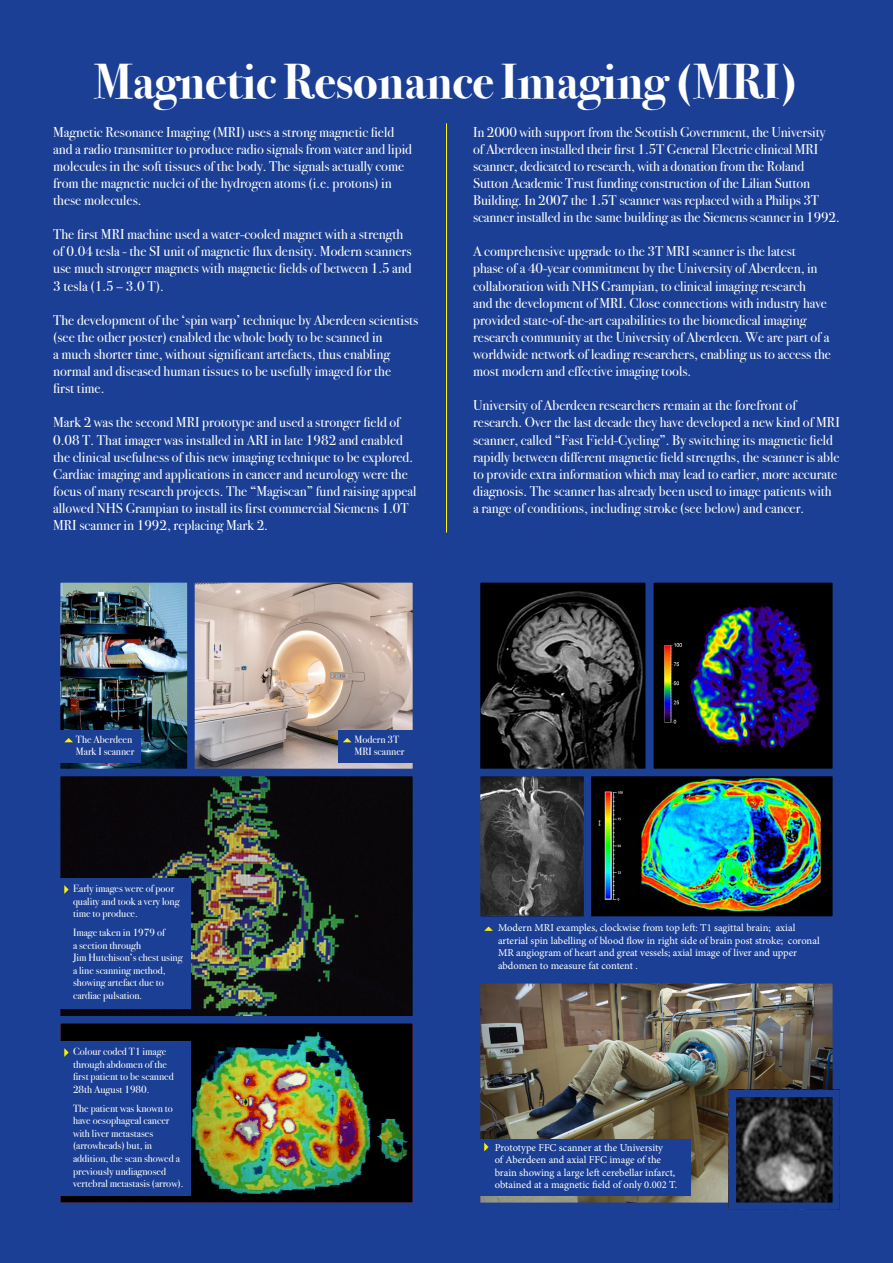
<style>
.page{position:relative;width:893px;height:1263px;background:#1b3f94}
.page>*{position:absolute;margin:0;border:0;box-sizing:border-box;transform-origin:0 0}
.t1{font:700 48.75px "Bodoni Svty Two ITCTT";color:#fff}
.t2{font:14.25px/17.1px "Bodoni Svty Two ITCTT";color:#fff}
.t3{font:10.5px/12.6px "Bodoni Svty Two ITCTT";color:#fff}
.t4{font:10.5px/12.6px "Minion Pro";color:#fff}
</style>
<div class="page">
<img style="left:481px;top:984px;width:351px;height:218px">
<div style="left:473px;top:976px;width:367px;height:234px;border:7px solid #1b3f94"></div>
<img style="left:737px;top:1098px;width:95px;height:104px">
<hr style="left:446px;top:123px;width:1px;height:410px;background:#fff101">
<img style="left:61px;top:583px;width:126px;height:185px">
<div style="left:53px;top:575px;width:142px;height:201px;border:7px solid #1b3f94"></div>
<div style="left:53px;top:730px;width:87px;height:32px;background:#1b3f94"></div>
<svg style="left:64px;top:738px;width:9px;height:4px"></svg>
<img style="left:195px;top:583px;width:217px;height:185px">
<div style="left:187px;top:575px;width:233px;height:201px;border:7px solid #1b3f94"></div>
<div style="left:338px;top:730px;width:82px;height:32px;background:#1b3f94"></div>
<svg style="left:343px;top:738px;width:8px;height:4px"></svg>
<img style="left:61px;top:777px;width:351px;height:238px">
<div style="left:53px;top:769px;width:367px;height:254px;border:7px solid #1b3f94"></div>
<div style="left:56px;top:878px;width:135px;height:131px;background:#1b3f94"></div>
<svg style="left:64px;top:885px;width:5px;height:9px"></svg>
<img style="left:61px;top:1024px;width:351px;height:178px">
<div style="left:53px;top:1016px;width:367px;height:194px;border:7px solid #1b3f94"></div>
<div style="left:56px;top:1041px;width:135px;height:154px;background:#1b3f94"></div>
<svg style="left:64px;top:1048px;width:5px;height:9px"></svg>
<img style="left:654px;top:583px;width:178px;height:185px">
<div style="left:646px;top:575px;width:194px;height:201px;border:7px solid #1b3f94"></div>
<img style="left:481px;top:583px;width:164px;height:185px">
<div style="left:473px;top:575px;width:180px;height:201px;border:7px solid #1b3f94"></div>
<img style="left:591px;top:777px;width:241px;height:138px">
<div style="left:577px;top:769px;width:263px;height:154px;border:7px solid #1b3f94"></div>
<img style="left:481px;top:777px;width:102px;height:138px">
<div style="left:473px;top:769px;width:118px;height:154px;border:7px solid #1b3f94"></div>
<div style="left:473px;top:921px;width:367px;height:55px;background:#1b3f94"></div>
<svg style="left:484px;top:926px;width:9px;height:5px"></svg>
<div style="left:729px;top:1090px;width:111px;height:120px;border:7px solid #1b3f94"></div>
<div style="left:473px;top:1138px;width:218px;height:57px;background:#1b3f94"></div>
<svg style="left:484px;top:1143px;width:5px;height:8px"></svg>
<p class="t1" style="left:94px;top:41px;width:706px">Magnetic Resonance Imaging (MRI)</p>
<p class="t2" style="left:53px;top:122px;width:360px">Magnetic Resonance Imaging (MRI) uses a strong magnetic field and a radio transmitter to produce radio signals from water and lipid molecules in the soft tissues of the body. The signals actually come from the magnetic nuclei of the hydrogen atoms (i.e. protons) in these molecules.</p>
<p class="t2" style="left:53px;top:224px;width:360px">The first MRI machine used a water-cooled magnet with a strength of 0.04 tesla - the SI unit of magnetic flux density. Modern scanners use much stronger magnets with magnetic fields of between 1.5 and 3 tesla (1.5 – 3.0 T).</p>
<p class="t2" style="left:53px;top:310px;width:367px">The development of the ‘spin warp’ technique by Aberdeen scientists (see the other poster) enabled the whole body to be scanned in<br>a much shorter time, without significant artefacts, thus enabling normal and diseased human tissues to be usefully imaged for the<br>first time.</p>
<p class="t2" style="left:53px;top:412px;width:365px">Mark 2 was the second MRI prototype and used a stronger field of 0.08 T. That imager was installed in ARI in late 1982 and enabled the clinical usefulness of this new imaging technique to be explored.<br>Cardiac imaging and applications in cancer and neurology were the focus of many research projects. The “Magiscan” fund raising appeal allowed NHS Grampian to install its first commercial Siemens 1.0T MRI scanner in 1992, replacing Mark 2.</p>
<p class="t2" style="left:473px;top:122px;width:368px">In 2000 with support from the Scottish Government, the University<br>of Aberdeen installed their first 1.5T General Electric clinical MRI scanner, dedicated to research, with a donation from the Roland Sutton Academic Trust funding construction of the Lilian Sutton Building. In 2007 the 1.5T scanner was replaced with a Philips 3T scanner installed in the same building as the Siemens scanner in 1992.</p>
<p class="t2" style="left:473px;top:241px;width:359px">A comprehensive upgrade to the 3T MRI scanner is the latest<br>phase of a 40-year commitment by the University of Aberdeen, in collaboration with NHS Grampian, to clinical imaging research<br>and the development of MRI. Close connections with industry have provided state-of-the-art capabilities to the biomedical imaging research community at the University of Aberdeen. We are part of a worldwide network of leading researchers, enabling us to access the most modern and effective imaging tools.</p>
<p class="t2" style="left:473px;top:395px;width:368px">University of Aberdeen researchers remain at the forefront of research. Over the last decade they have developed a new kind of MRI scanner, called “Fast Field-Cycling”. By switching its magnetic field rapidly between different magnetic field strengths, the scanner is able to provide extra information which may lead to earlier, more accurate diagnosis. The scanner has already been used to image patients with a range of conditions, including stroke (see below) and cancer.</p>
<p class="t3" style="left:76px;top:732px;width:60px">The Aberdeen<br>Mark I scanner</p>
<p class="t3" style="left:354px;top:732px;width:51px">Modern 3T<br>MRI scanner</p>
<p class="t3" style="left:73px;top:881px;width:108px">Early images were of poor quality and took a very long time to produce.</p>
<p class="t3" style="left:73px;top:925px;width:111px">Image taken in 1979 of<br>a section through<br>Jim Hutchison’s chest using a line scanning method, showing artefact due to cardiac pulsation.</p>
<p class="t3" style="left:73px;top:1044px;width:95px">Colour coded T1 image</p>
<p class="t3" style="left:73px;top:1057px;width:102px">through abdomen of the first patient to be scanned</p>
<p class="t3" style="left:73px;top:1082px;width:78px">28th August 1980.</p>
<p class="t3" style="left:73px;top:1100px;width:112px">The patient was known to have oesophageal cancer with liver metastases (arrowheads) but, in addition, the scan showed a previously undiagnosed vertebral metastasis (arrow).</p>
<p class="t4" style="left:498px;top:921px;width:323px">Modern MRI examples, clockwise from top left: T1 sagittal brain; axial arterial spin labelling of blood flow in right side of brain post stroke; coronal MR angiogram of heart and great vessels; axial image of liver and upper abdomen to measure fat content .</p>
<p class="t4" style="left:495px;top:1141px;width:184px">Prototype FFC scanner at the University<br>of Aberdeen and axial FFC image of the brain showing a large left cerebellar infarct, obtained at a magnetic field of only 0.002 T.</p>
</div>
